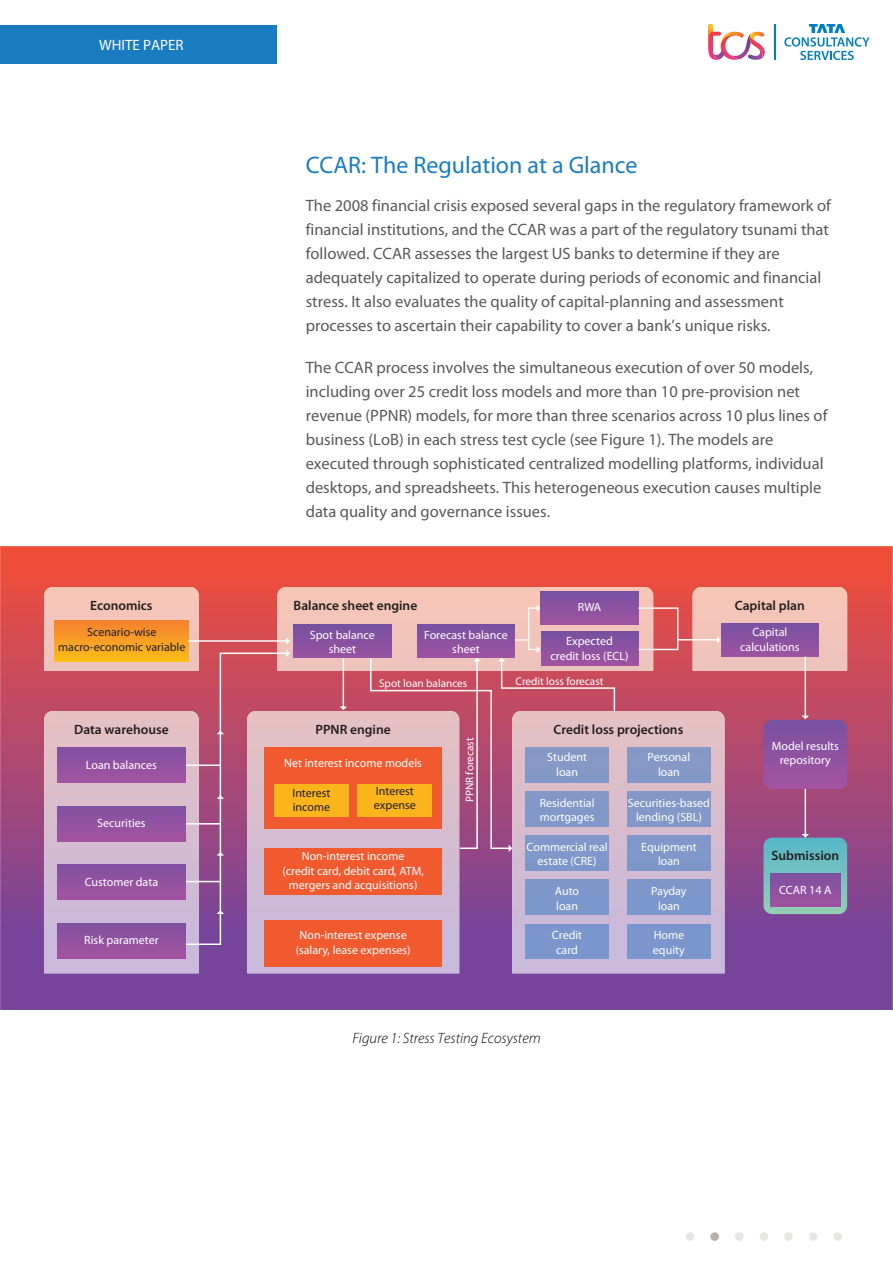
<style>
.page{position:relative;width:893px;height:1263px;background:#fff}
.page>*{position:absolute;margin:0;border:0;box-sizing:border-box;transform-origin:0 0}
.t1{font:24px "Myriad Pro";color:#197dc2}
.t2{font:16.5px/24px "Myriad Pro";color:#59595b}
.t3{font:italic 300 15px "Myriad Pro";color:#040503}
.t4{font:15px "Myriad Pro";color:#fff}
.t5{font:600 13.5px "Myriad Pro";color:#231f20}
.t6{font:12px/14.2px "Myriad Pro";color:#fff;text-align:center}
.t7{font:12px/14.2px "Myriad Pro";color:#231f20}
.t8{font:11.25px "Myriad Pro";color:#fff}
</style>
<div class="page">
<svg style="left:0;top:546px;width:893px;height:464px;background:#ae496f"></svg>
<div style="left:0;top:26px;width:277px;height:38px;background:#197cc1"></div>
<div style="left:760px;top:1232px;width:8px;height:9px;background:#e9e5e0;border-radius:50%"></div>
<div style="left:809px;top:1232px;width:8px;height:9px;background:#e9e5e0;border-radius:50%"></div>
<div style="left:784px;top:1232px;width:9px;height:9px;background:#e9e5e0;border-radius:50%"></div>
<div style="left:833px;top:1232px;width:9px;height:9px;background:#e9e5e0;border-radius:50%"></div>
<div style="left:735px;top:1232px;width:8px;height:9px;background:#e9e5e0;border-radius:50%"></div>
<div style="left:710px;top:1232px;width:9px;height:9px;background:#b5afa5;border-radius:50%"></div>
<div style="left:686px;top:1232px;width:8px;height:9px;background:#e9e5e0;border-radius:50%"></div>
<svg style="left:784px;top:24px;width:86px;height:36px"></svg>
<hr style="left:774px;top:24px;width:1px;height:36px;background:#007ec5">
<svg style="left:708px;top:24px;width:57px;height:36px"></svg>
<svg style="left:653px;top:711px;width:71px;height:262px;background:#d1bacd"></svg>
<div style="left:627px;top:748px;width:84px;height:34px;background:#8598c6"></div>
<div style="left:627px;top:792px;width:84px;height:34px;background:#8298c8"></div>
<div style="left:627px;top:836px;width:84px;height:34px;background:#8097c9"></div>
<div style="left:627px;top:880px;width:84px;height:34px;background:#7c97cc"></div>
<div style="left:627px;top:924px;width:84px;height:34px;background:#7b96cd"></div>
<svg style="left:763px;top:834px;width:84px;height:80px;background:#7c90b1"></svg>
<hr style="left:805px;top:789px;width:1px;height:47px;background:#fff">
<svg style="left:763px;top:716px;width:84px;height:73px;background:#90519d"></svg>
<hr style="left:805px;top:656px;width:1px;height:61px;background:#fff">
<svg style="left:693px;top:587px;width:154px;height:84px;background:#d8a6b2"></svg>
<hr style="left:678px;top:639px;width:41px;height:1px;background:#fff">
<div style="left:638px;top:607px;width:40px;height:43px;border:2px solid #f4f5f6"></div>
<svg style="left:44px;top:587px;width:609px;height:386px;background:#c78897"></svg>
<p class="t4" style="left:99px;top:37px;width:86px">WHITE PAPER</p>
<p class="t5" style="left:90px;top:598px;width:64px">Economics</p>
<p class="t7" style="left:58px;top:625px;width:129px;text-align:center">Scenario-wise macro-economic variable</p>
<h1 class="t1" style="left:306px;top:152px;width:333px">CCAR: The Regulation at a Glance</h1>
<p class="t2" style="left:306px;top:193px;width:527px">The 2008 financial crisis exposed several gaps in the regulatory framework of financial institutions, and the CCAR was a part of the regulatory tsunami that followed. CCAR assesses the largest US banks to determine if they are adequately capitalized to operate during periods of economic and financial stress. It also evaluates the quality of capital-planning and assessment processes to ascertain their capability to cover a bank’s unique risks.</p>
<p class="t2" style="left:306px;top:356px;width:523px">The CCAR process involves the simultaneous execution of over 50 models, including over 25 credit loss models and more than 10 pre-provision net revenue (PPNR) models, for more than three scenarios across 10 plus lines of business (LoB) in each stress test cycle (see Figure 1). The models are executed through sophisticated centralized modelling platforms, individual desktops, and spreadsheets. This heterogeneous execution causes multiple data quality and governance issues.</p>
<p class="t5" style="left:294px;top:598px;width:125px">Balance sheet engine</p>
<p class="t5" style="left:735px;top:598px;width:71px">Capital plan</p>
<p class="t6" style="left:578px;top:600px;width:25px">RWA</p>
<p class="t6" style="left:550px;top:634px;width:80px">Expected credit loss (ECL)</p>
<p class="t6" style="left:740px;top:625px;width:61px">Capital calculations</p>
<p class="t6" style="left:310px;top:628px;width:67px">Spot balance sheet</p>
<p class="t6" style="left:424px;top:628px;width:85px">Forecast balance sheet</p>
<p class="t8" style="left:379px;top:677px;width:90px">Spot loan balances</p>
<p class="t8" style="left:515px;top:675px;width:90px">Credit loss forecast</p>
<p class="t5" style="left:74px;top:722px;width:96px">Data warehouse</p>
<p class="t5" style="left:316px;top:722px;width:77px">PPNR engine</p>
<p class="t5" style="left:553px;top:722px;width:131px">Credit loss projections</p>
<p class="t8" style="left:464px;top:802px;width:66px;rotate:-90deg">PPNR forecast</p>
<p class="t6" style="left:547px;top:750px;width:41px">Student loan</p>
<p class="t6" style="left:648px;top:750px;width:44px">Personal loan</p>
<p class="t6" style="left:540px;top:795px;width:56px;text-align:left">Residential mortgages</p>
<p class="t6" style="left:628px;top:795px;width:84px">Securities-based lending (SBL)</p>
<p class="t6" style="left:527px;top:840px;width:83px">Commercial real estate (CRE)</p>
<p class="t6" style="left:641px;top:840px;width:57px">Equipment loan</p>
<p class="t6" style="left:555px;top:884px;width:26px;text-align:left">Auto loan</p>
<p class="t6" style="left:651px;top:884px;width:37px">Payday loan</p>
<p class="t6" style="left:552px;top:928px;width:32px">Credit card</p>
<p class="t6" style="left:653px;top:928px;width:33px;text-align:left">Home equity</p>
<p class="t6" style="left:86px;top:758px;width:73px">Loan balances</p>
<p class="t6" style="left:284px;top:756px;width:139px">Net interest income models</p>
<p class="t7" style="left:374px;top:784px;width:43px">Interest expense</p>
<p class="t7" style="left:292px;top:786px;width:40px">Interest income</p>
<p class="t6" style="left:97px;top:816px;width:50px">Securities</p>
<p class="t6" style="left:282px;top:849px;width:143px">Non-interest income<br>(credit card, debit card, ATM, mergers and acquisitions)</p>
<p class="t6" style="left:296px;top:928px;width:116px">Non-interest expense (salary, lease expenses)</p>
<p class="t6" style="left:85px;top:875px;width:75px">Customer data</p>
<p class="t6" style="left:84px;top:933px;width:76px">Risk parameter</p>
<p class="t3" style="left:352px;top:1030px;width:190px">Figure 1: Stress Testing Ecosystem</p>
<p class="t6" style="left:772px;top:739px;width:69px">Model results repository</p>
<p class="t5" style="left:772px;top:848px;width:69px">Submission</p>
<p class="t6" style="left:779px;top:883px;width:54px">CCAR 14 A</p>
</div>
